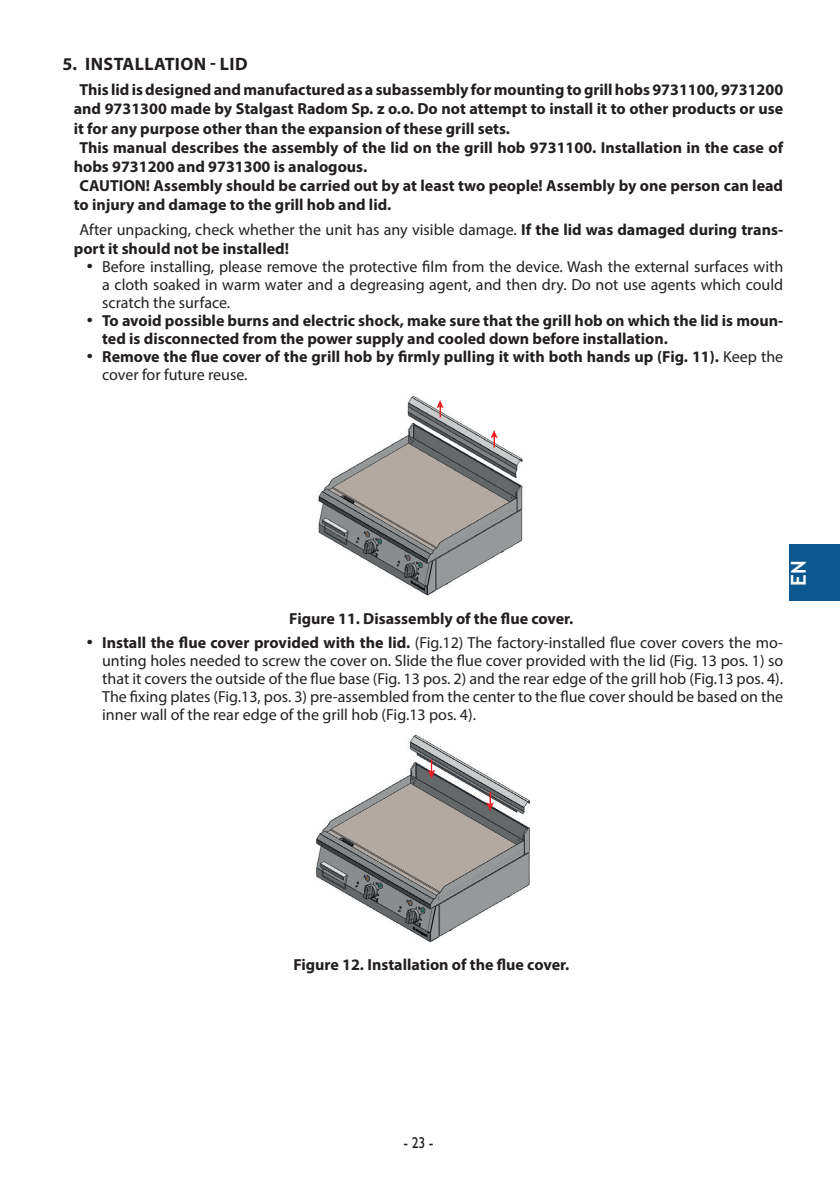
<style>
.page{position:relative;width:840px;height:1191px;background:#fff}
.page>*{position:absolute;margin:0;border:0;box-sizing:border-box;transform-origin:0 0}
.t1{font:700 20.6px "Trebuchet MS";color:#fff}
.t2{font:700 18px "Myriad Pro";letter-spacing:.02em;color:#231f20}
.t3{font:700 16px/18px "Myriad Pro";color:#231f20}
.t4{font:16px/18px "Myriad Pro";color:#231f20;text-align:justify}
.t5{font:16px "Humanst 521 EU";color:#231f20;scale:.86 1}
.s1{font-weight:400}
.s2{font-family:"Humanst 521 EU";font-weight:700}
.s3{font-family:"Humanst 521 EU"}
.s4{font-weight:700}
</style>
<div class="page">
<div style="left:788px;top:544px;width:51px;height:57px;background:#0b5890"></div>
<img style="left:318px;top:395px;width:205px;height:201px">
<svg style="left:436px;top:400px;width:7px;height:17px"></svg>
<svg style="left:490px;top:430px;width:7px;height:17px"></svg>
<img style="left:316px;top:734px;width:215px;height:209px">
<svg style="left:486px;top:792px;width:7px;height:19px"></svg>
<svg style="left:427px;top:759px;width:8px;height:19px"></svg>
<p class="t2" style="left:63px;top:52px;width:186px">5. INSTALLATION - LID</p>
<p class="t3" style="left:79px;top:80px;width:705px">This lid is designed and manufactured as a subassembly for mounting to grill hobs 9731100, 9731200</p>
<p class="t3" style="left:74px;top:99px;width:710px">and 9731300 made by Stalgast Radom Sp. z o.o. Do not attempt to install it to other products or use</p>
<p class="t3" style="left:74px;top:119px;width:437px">it for any purpose other than the expansion of these grill sets.</p>
<p class="t3" style="left:79px;top:138px;width:704px">This manual describes the assembly of the lid on the grill hob 9731100. Installation in the case of</p>
<p class="t3" style="left:74px;top:157px;width:295px">hobs 9731200 and 9731300 is analogous.</p>
<p class="t3" style="left:79px;top:176px;width:704px">CAUTION! Assembly should be carried out by at least two people! Assembly by one person can lead</p>
<p class="t3" style="left:74px;top:195px;width:319px">to injury and damage to the grill hob and lid.</p>
<p class="t3" style="left:74px;top:220px;width:710px;line-height:19.2px;text-indent:6px"><span class="s1">After unpacking, check whether the unit has any visible damage.</span> If the lid was damaged during trans&shy;port it should not be installed!</p>
<p class="t4" style="left:102px;top:258px;width:682px;text-indent:-17px"><span class="s2">•</span> Before installing, please remove the protective film from the device. Wash the external surfaces with a cloth soaked in warm water and a degreasing agent, and then dry. Do not use agents which could scratch the surface.</p>
<p class="t3" style="left:102px;top:311px;width:682px;text-indent:-17px"><span class="s3">•</span> To avoid possible burns and electric shock, make sure that the grill hob on which the lid is moun&shy;ted is disconnected from the power supply and cooled down before installation.</p>
<p class="t3" style="left:102px;top:347px;width:682px;text-indent:-17px"><span class="s3">•</span> Remove the flue cover of the grill hob by firmly pulling it with both hands up (Fig. 11). <span class="s1">Keep the cover for future reuse.</span></p>
<p class="t1" style="left:785px;top:585px;width:27px;rotate:-90deg">EN</p>
<p class="t3" style="left:289px;top:609px;width:285px">Figure 11. Disassembly of the flue cover.</p>
<p class="t4" style="left:102px;top:633px;width:682px;text-indent:-17px"><span class="s2">•</span> <span class="s4">Install the flue cover provided with the lid.</span> (Fig.12) The factory-installed flue cover covers the mo&shy;unting holes needed to screw the cover on. Slide the flue cover provided with the lid (Fig. 13 pos. 1) so that it covers the outside of the flue base (Fig. 13 pos. 2) and the rear edge of the grill hob (Fig.13 pos. 4).<br>The fixing plates (Fig.13, pos. 3) pre-assembled from the center to the flue cover should be based on the inner wall of the rear edge of the grill hob (Fig.13 pos. 4).</p>
<p class="t3" style="left:293px;top:955px;width:277px">Figure 12. Installation of the flue cover.</p>
<p class="t5" style="left:403px;top:1133px;width:36px">- 23 -</p>
</div>
